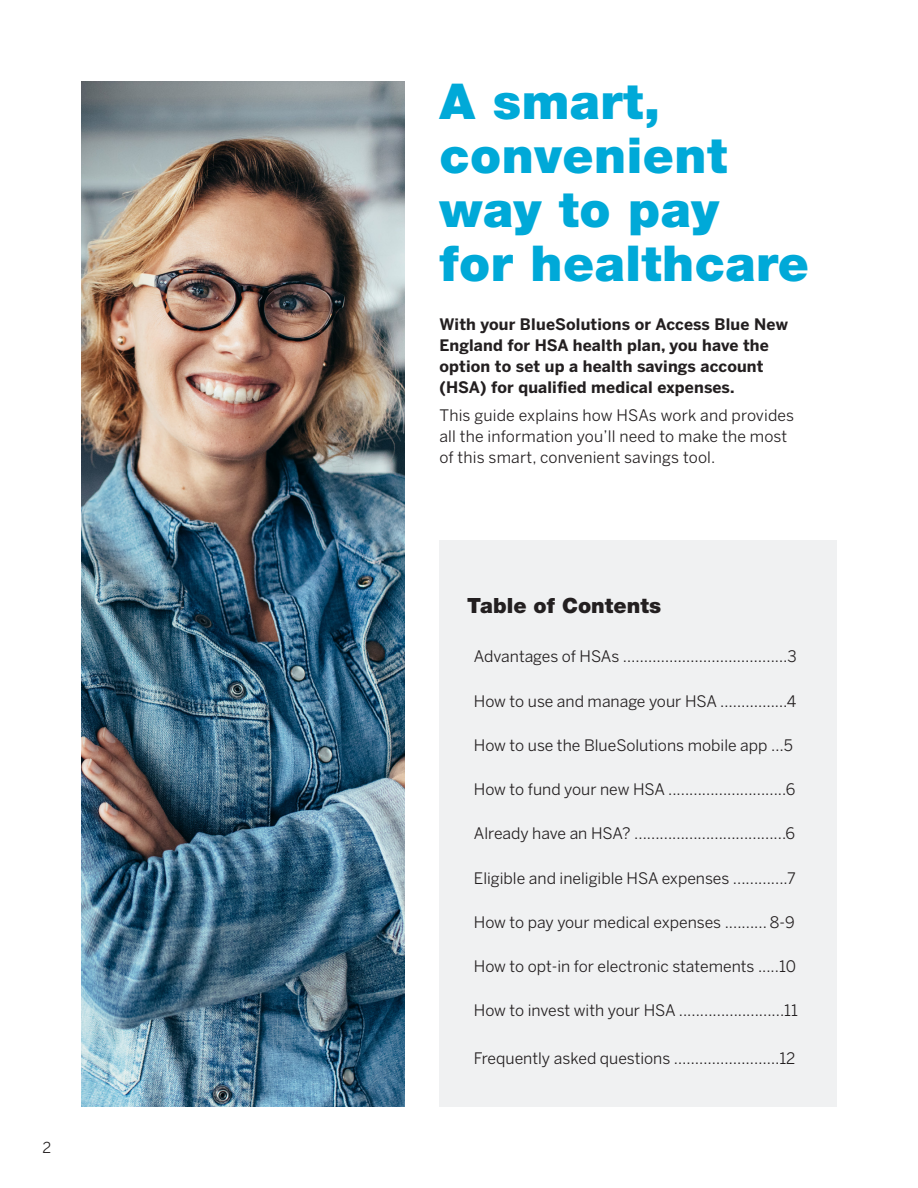
<style>
.page{position:relative;width:918px;height:1188px;background:#fff}
.page>*{position:absolute;margin:0;border:0;box-sizing:border-box;transform-origin:0 0}
.t1{font:900 49.5px/54px "Helvetica Neue LT Std";letter-spacing:.01em;color:#00a9d8}
.t2{font:900 21px "Helvetica Neue LT Std";color:#231f20}
.BODY_TEXT_10_5_14{font:15.75px/21px "Benton Sans";color:#231f20}
.BODY_TEXT_10_5_14-2{font:700 15.75px/21px "Benton Sans";letter-spacing:.01em;color:#231f20}
.t3{font:15px "Benton Sans";color:#231f20}
</style>
<div class="page">
<img style="left:81px;top:81px;width:323px;height:1026px">
<div style="left:440px;top:541px;width:397px;height:566px;background:#f0f1f2"></div>
<p class="t3" style="left:43px;top:1139px;width:10px">2</p>
<p class="t1" style="left:440px;top:74px;width:371px">A smart, convenient way to pay<br>for healthcare</p>
<p class="BODY_TEXT_10_5_14-2" style="left:440px;top:314px;width:350px">With your BlueSolutions or Access Blue New England for HSA health plan, you have the option to set up a health savings account (HSA) for qualified medical expenses.</p>
<p class="BODY_TEXT_10_5_14" style="left:440px;top:404px;width:356px">This guide explains how HSAs work and provides all the information you’ll need to make the most of this smart, convenient savings tool.</p>
<p class="t2" style="left:467px;top:593px;width:196px">Table of Contents</p>
<p class="BODY_TEXT_10_5_14" style="left:474px;top:646px;width:324px">Advantages of HSAs ……………………………...…3</p>
<p class="BODY_TEXT_10_5_14" style="left:474px;top:690px;width:324px">How to use and manage your HSA ………….…4</p>
<p class="BODY_TEXT_10_5_14" style="left:474px;top:734px;width:321px">How to use the BlueSolutions mobile app …5</p>
<p class="BODY_TEXT_10_5_14" style="left:474px;top:779px;width:323px">How to fund your new HSA ............................6</p>
<p class="BODY_TEXT_10_5_14" style="left:474px;top:823px;width:323px">Already have an HSA? ....................................6</p>
<p class="BODY_TEXT_10_5_14" style="left:474px;top:867px;width:323px">Eligible and ineligible HSA expenses .............7</p>
<p class="BODY_TEXT_10_5_14" style="left:474px;top:911px;width:322px">How to pay your medical expenses .......... 8-9</p>
<p class="BODY_TEXT_10_5_14" style="left:474px;top:956px;width:324px">How to opt-in for electronic statements .....10</p>
<p class="BODY_TEXT_10_5_14" style="left:474px;top:1000px;width:326px">How to invest with your HSA .........................11</p>
<p class="BODY_TEXT_10_5_14" style="left:474px;top:1047px;width:323px">Frequently asked questions ……………….……12</p>
</div>
